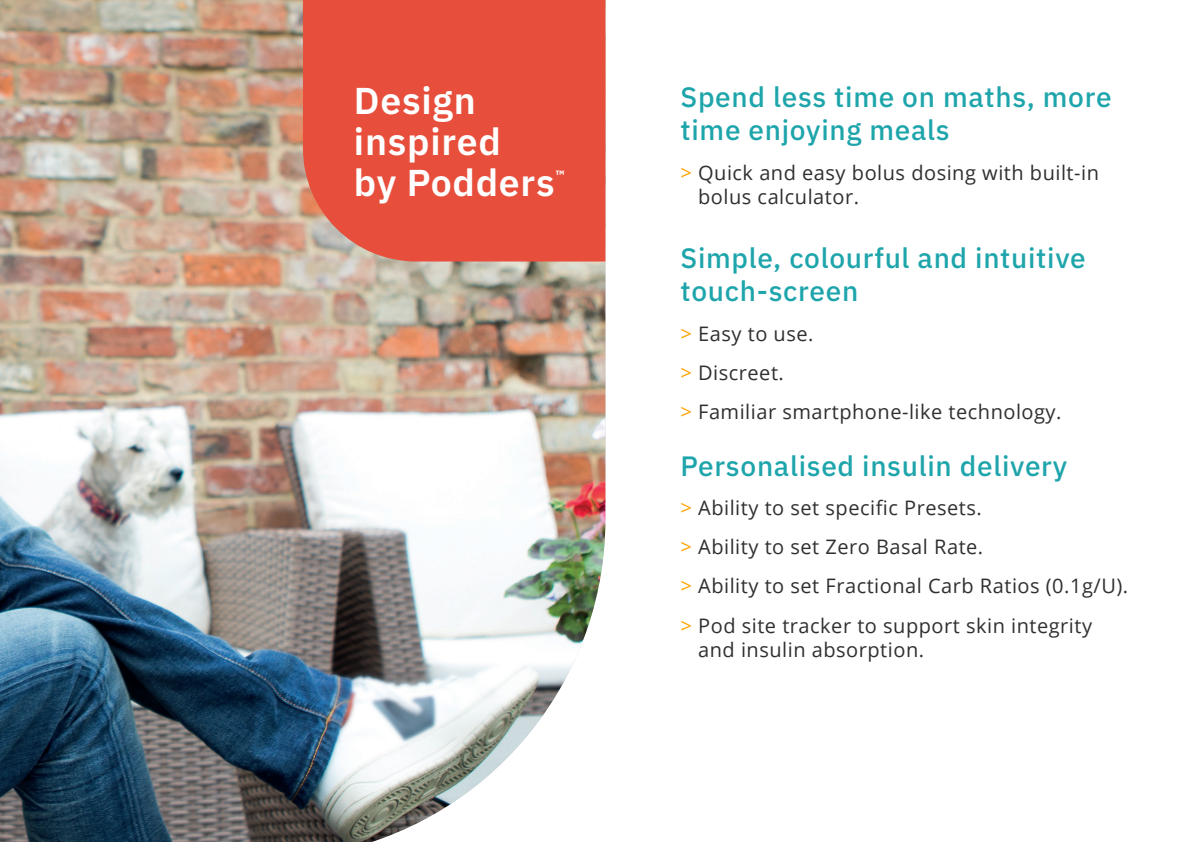
<style>
.page{position:relative;width:1191px;height:842px;background:#fff}
.page>*{position:absolute;margin:0;border:0;box-sizing:border-box;transform-origin:0 0}
.t1{font:600 37.4px/40.8px "IBM Plex Sans";letter-spacing:.02em;color:#fff}
.Subhead{font:500 28px/33.6px "IBM Plex Sans";letter-spacing:.025em;color:#1ea5ab}
.Subhead-2{font:20px/24px "Open Sans";letter-spacing:.025em;color:#312f30}
.t2{font:600 15px "IBM Plex Sans";color:#fff}
.s1{color:#ffa300}
</style>
<div class="page">
<img style="left:0;top:0;width:605px;height:842px">
<div style="left:303px;top:0;width:302px;height:261px;background:#e74f3c"></div>
<p class="t1" style="left:354px;top:77px;width:202px">Design inspired<br>by Podders</p>
<p class="t2" style="left:555px;top:164px;width:11px">™</p>
<p class="Subhead" style="left:680px;top:78px;width:432px">Spend less time on maths, more time enjoying meals</p>
<p class="Subhead-2" style="left:698px;top:160px;width:402px;text-indent:-18px"><span class="s1">&gt;</span> Quick and easy bolus dosing with built-in bolus calculator.</p>
<p class="Subhead" style="left:680px;top:239px;width:407px">Simple, colourful and intuitive touch-screen</p>
<p class="Subhead-2" style="left:680px;top:321px;width:134px"><span class="s1">&gt;</span> Easy to use.</p>
<p class="Subhead-2" style="left:680px;top:360px;width:105px"><span class="s1">&gt;</span> Discreet.</p>
<p class="Subhead-2" style="left:680px;top:399px;width:382px"><span class="s1">&gt;</span> Familiar smartphone-like technology.</p>
<p class="Subhead" style="left:680px;top:446px;width:388px">Personalised insulin delivery</p>
<p class="Subhead-2" style="left:680px;top:495px;width:303px"><span class="s1">&gt;</span> Ability to set specific Presets.</p>
<p class="Subhead-2" style="left:680px;top:534px;width:304px"><span class="s1">&gt;</span> Ability to set Zero Basal Rate.</p>
<p class="Subhead-2" style="left:680px;top:574px;width:449px"><span class="s1">&gt;</span> Ability to set Fractional Carb Ratios (0.1g/U).</p>
<p class="Subhead-2" style="left:698px;top:613px;width:395px;text-indent:-18px"><span class="s1">&gt;</span> Pod site tracker to support skin integrity and insulin absorption.</p>
</div>
